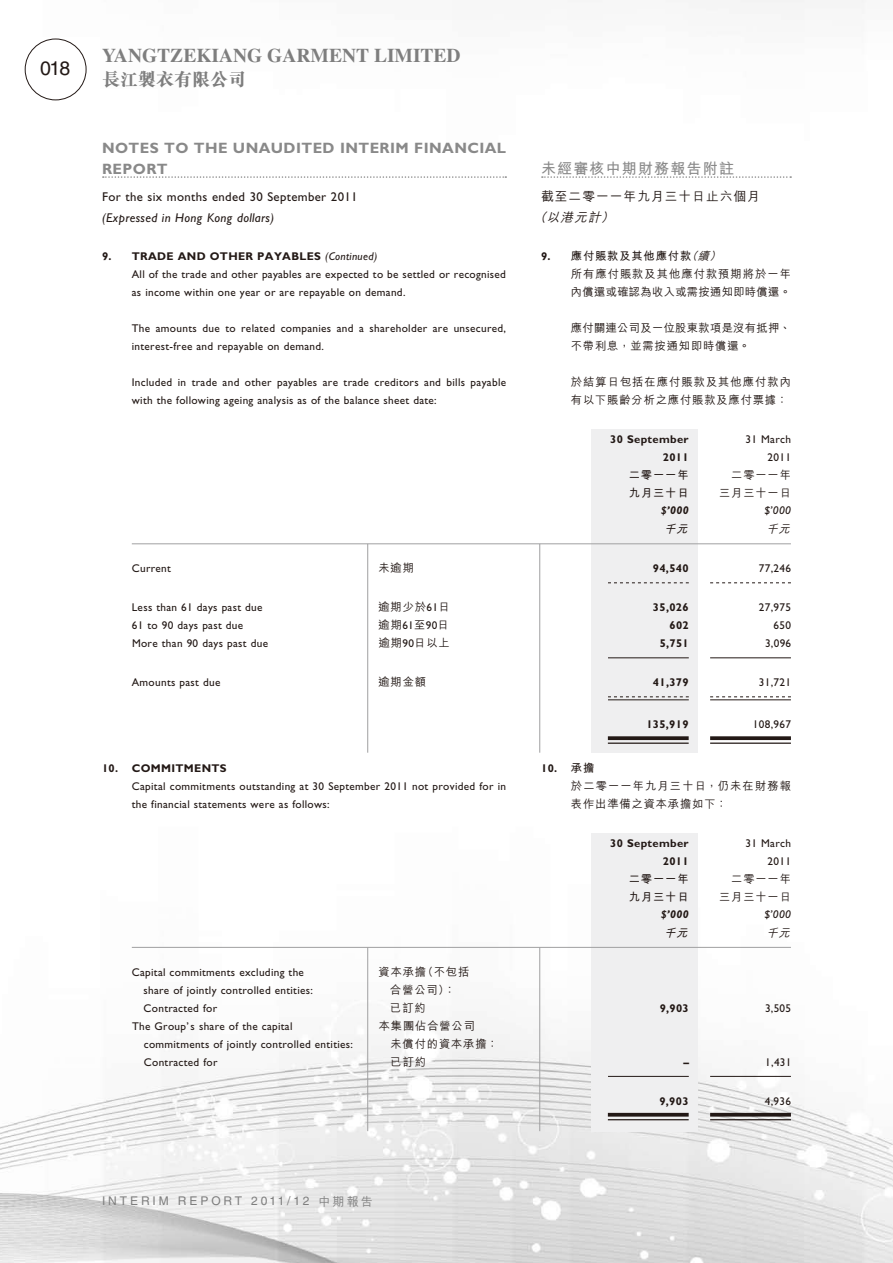
<style>
.page{position:relative;width:893px;height:1263px;background:#fff}
.page>*{position:absolute;margin:0;border:0;box-sizing:border-box;transform-origin:0 0}
.t1{font:700 19.5px "Times LT Std";color:#7e7e7e}
.t2{font:19.5px "Helvetica LT Std";color:#231916}
.t3{font:800 18px "M Sung HK";color:#7e7e7e}
.t4{font:700 15px/21px "Gill Sans Std";letter-spacing:.025em;color:#898989}
.t5{font:700 15px "M Hei HK";letter-spacing:.08em;color:#898989}
.t6{font:12.75px "Gill Sans Std";letter-spacing:.03em;color:#231916}
.t7{font:italic 12.75px "Gill Sans Std";letter-spacing:.03em;color:#231916}
.t8{font:500 12.75px "M Hei HK";letter-spacing:.08em;color:#231916}
.t9{font:italic 500 12.75px "M Hei HK";color:#231916}
.t10{font:12px "Helvetica LT Std";letter-spacing:.24em;color:#7e7e7e}
.t11{font:11.25px/18px "Gill Sans Std";letter-spacing:.03em;color:#231916}
.t12{font:500 11.25px/18px "M Hei HK";letter-spacing:.08em;color:#231916}
.t13{font:700 11.25px "Gill Sans Std";letter-spacing:.03em;color:#231916}
.t14{font:500 11.25px/18px "M Hei HK";letter-spacing:.06em;color:#231916}
.t15{font:500 11.25px/18px "M Hei HK";letter-spacing:.03em;color:#231916}
.t16{font:500 11.25px/18px "M Hei HK";letter-spacing:.1em;color:#231916}
.t17{font:700 11.25px "M Hei HK";letter-spacing:.08em;color:#231916}
.t18{font:italic 700 11.25px "Gill Sans Std";letter-spacing:.03em;color:#231916}
.t19{font:italic 11.25px "Gill Sans Std";letter-spacing:.03em;color:#231916}
.t20{font:italic 700 11.25px "M Hei HK";color:#231916}
.t21{font:italic 500 11.25px "M Hei HK";color:#231916}
.s1{font-weight:700}
.s2{font-style:italic}
.s3{font-family:"Gill Sans Std";font-weight:700}
.s4{font-family:"Gill Sans Std";font-weight:400}
.s5{font-family:"M Hei HK"}
.s6{font-family:"M Hei HK";font-weight:500}
</style>
<div class="page">
<img style="left:0;top:0;width:893px;height:1263px">
<div style="left:25px;top:39px;width:61px;height:61px;border:1px solid #231916;border-radius:50%"></div>
<svg style="left:103px;top:176px;width:403px;height:2px"></svg>
<div style="left:591px;top:429px;width:106px;height:324px;background:#efeff0"></div>
<hr style="left:132px;top:543px;width:659px;height:1px;background:#a0a0a1">
<svg style="left:608px;top:582px;width:81px;height:1px"></svg>
<svg style="left:710px;top:582px;width:81px;height:1px"></svg>
<hr style="left:608px;top:657px;width:81px;height:1px;background:#231916">
<hr style="left:710px;top:657px;width:81px;height:1px;background:#231916">
<svg style="left:608px;top:696px;width:81px;height:1px"></svg>
<svg style="left:710px;top:696px;width:81px;height:1px"></svg>
<hr style="left:608px;top:699px;width:81px;height:1px;background:#231916">
<hr style="left:710px;top:699px;width:81px;height:1px;background:#231916">
<svg style="left:608px;top:736px;width:81px;height:4px"></svg>
<hr style="left:608px;top:742px;width:81px;height:2px;background:#231916">
<svg style="left:710px;top:736px;width:81px;height:4px"></svg>
<hr style="left:710px;top:742px;width:81px;height:2px;background:#231916">
<div style="left:591px;top:833px;width:106px;height:298px;background:#efeff0"></div>
<hr style="left:132px;top:947px;width:659px;height:1px;background:#a0a0a1">
<hr style="left:608px;top:1076px;width:81px;height:1px;background:#231916">
<hr style="left:710px;top:1076px;width:81px;height:1px;background:#231916">
<hr style="left:608px;top:1113px;width:81px;height:3px;background:#231916">
<hr style="left:608px;top:1119px;width:81px;height:1px;background:#231916">
<hr style="left:710px;top:1113px;width:81px;height:3px;background:#231916">
<hr style="left:710px;top:1119px;width:81px;height:1px;background:#231916">
<hr style="left:367px;top:544px;width:1px;height:209px;background:#a0a0a1">
<hr style="left:539px;top:544px;width:1px;height:209px;background:#a0a0a1">
<hr style="left:367px;top:947px;width:1px;height:184px;background:#a0a0a1">
<hr style="left:539px;top:947px;width:1px;height:184px;background:#a0a0a1">
<svg style="left:542px;top:176px;width:249px;height:2px"></svg>
<h1 class="t2" style="left:40px;top:57px;width:32px">018</h1>
<h1 class="t1" style="left:102px;top:44px;width:360px">YANGTZEKIANG GARMENT LIMITED</h1>
<h2 class="t3" style="left:102px;top:67px;width:145px">長江製衣有限公司</h2>
<h3 class="t4" style="left:102px;top:137px;width:406px">NOTES TO THE UNAUDITED INTERIM FINANCIAL<br>REPORT</h3>
<p class="t6" style="left:102px;top:190px;width:257px">For the six months ended 30 September 2011</p>
<p class="t7" style="left:102px;top:211px;width:174px">(Expressed in Hong Kong dollars)</p>
<p class="t11" style="left:132px;top:247px;width:375px;text-indent:-30px"><span class="s1">9. TRADE AND OTHER PAYABLES</span> <span class="s2">(Continued)<br></span>All of the trade and other payables are expected to be settled or recognised as income within one year or are repayable on demand.</p>
<p class="t11" style="left:132px;top:319px;width:376px">The amounts due to related companies and a shareholder are unsecured, interest-free and repayable on demand.</p>
<p class="t11" style="left:132px;top:373px;width:376px">Included in trade and other payables are trade creditors and bills payable with the following ageing analysis as of the balance sheet date:</p>
<h3 class="t5" style="left:541px;top:158px;width:194px">未經審核中期財務報告附註</h3>
<p class="t8" style="left:541px;top:188px;width:220px">截至二零一一年九月三十日止六個月</p>
<p class="t9" style="left:533px;top:209px;width:86px">（以港元計）</p>
<p class="t14" style="left:571px;top:246px;width:222px;text-indent:-30px"><span class="s3">9.</span> <span class="s1">應付賬款及其他應付款</span><span class="s2">（續）<br></span>所有應付賬款及其他應付款預期將於一年內償還或確認為收入或需按通知即時償還。</p>
<p class="t15" style="left:571px;top:318px;width:222px">應付關連公司及一位股東款項是沒有抵押、不帶利息，並需按通知即時償還。</p>
<p class="t12" style="left:571px;top:372px;width:222px">於結算日包括在應付賬款及其他應付款內有以下賬齡分析之應付賬款及應付票據：</p>
<p class="t13" style="left:610px;top:433px;width:80px">30 September</p>
<p class="t11" style="left:745px;top:430px;width:47px">31 March</p>
<p class="t13" style="left:663px;top:451px;width:27px">2011</p>
<p class="t11" style="left:767px;top:448px;width:25px">2011</p>
<p class="t17" style="left:629px;top:467px;width:61px">二零一一年</p>
<p class="t12" style="left:731px;top:465px;width:61px">二零一一年</p>
<p class="t17" style="left:629px;top:485px;width:61px">九月三十日</p>
<p class="t12" style="left:719px;top:483px;width:73px">三月三十一日</p>
<p class="t18" style="left:661px;top:504px;width:29px">$’000</p>
<p class="t19" style="left:764px;top:504px;width:28px">$’000</p>
<p class="t20" style="left:664px;top:521px;width:29px">千元</p>
<p class="t21" style="left:766px;top:521px;width:29px">千元</p>
<p class="t11" style="left:132px;top:559px;width:41px">Current</p>
<p class="t12" style="left:378px;top:558px;width:37px">未逾期</p>
<p class="t13" style="left:653px;top:562px;width:37px">94,540</p>
<p class="t11" style="left:759px;top:559px;width:34px">77,246</p>
<p class="t11" style="left:132px;top:598px;width:132px">Less than 61 days past due</p>
<p class="t12" style="left:379px;top:597px;width:73px">逾期少於<span class="s4">61</span>日</p>
<p class="t13" style="left:653px;top:601px;width:37px">35,026</p>
<p class="t11" style="left:759px;top:598px;width:34px">27,975</p>
<p class="t11" style="left:132px;top:616px;width:113px">61 to 90 days past due</p>
<p class="t12" style="left:379px;top:615px;width:72px">逾期<span class="s4">61</span>至<span class="s4">90</span>日</p>
<p class="t13" style="left:669px;top:619px;width:21px">602</p>
<p class="t11" style="left:774px;top:616px;width:19px">650</p>
<p class="t11" style="left:132px;top:634px;width:138px">More than 90 days past due</p>
<p class="t12" style="left:379px;top:633px;width:73px">逾期<span class="s4">90</span>日以上</p>
<p class="t13" style="left:660px;top:637px;width:31px">5,751</p>
<p class="t11" style="left:765px;top:634px;width:28px">3,096</p>
<p class="t11" style="left:132px;top:673px;width:90px">Amounts past due</p>
<p class="t12" style="left:378px;top:672px;width:49px">逾期金額</p>
<p class="t13" style="left:653px;top:676px;width:37px">41,379</p>
<p class="t11" style="left:759px;top:673px;width:34px">31,721</p>
<p class="t13" style="left:646px;top:718px;width:44px">135,919</p>
<p class="t11" style="left:753px;top:715px;width:40px">108,967</p>
<p class="t13" style="left:102px;top:761px;width:126px">10. COMMITMENTS</p>
<p class="t11" style="left:132px;top:777px;width:376px">Capital commitments outstanding at 30 September 2011 not provided for in the financial statements were as follows:</p>
<p class="t13" style="left:610px;top:836px;width:80px">30 September</p>
<p class="t11" style="left:745px;top:834px;width:47px">31 March</p>
<p class="t13" style="left:663px;top:854px;width:27px">2011</p>
<p class="t11" style="left:767px;top:852px;width:25px">2011</p>
<p class="t17" style="left:629px;top:870px;width:61px">二零一一年</p>
<p class="t12" style="left:731px;top:869px;width:61px">二零一一年</p>
<p class="t17" style="left:629px;top:888px;width:61px">九月三十日</p>
<p class="t12" style="left:719px;top:887px;width:73px">三月三十一日</p>
<p class="t18" style="left:661px;top:908px;width:29px">$’000</p>
<p class="t19" style="left:764px;top:908px;width:28px">$’000</p>
<p class="t20" style="left:664px;top:924px;width:29px">千元</p>
<p class="t21" style="left:766px;top:924px;width:29px">千元</p>
<p class="t11" style="left:132px;top:963px;width:174px">Capital commitments excluding the</p>
<p class="t12" style="left:379px;top:962px;width:92px">資本承擔（不包括</p>
<p class="t11" style="left:143px;top:981px;width:171px">share of jointly controlled entities:</p>
<p class="t12" style="left:390px;top:980px;width:67px">合營公司）：</p>
<p class="t11" style="left:144px;top:999px;width:75px">Contracted for</p>
<p class="t12" style="left:390px;top:998px;width:37px">已訂約</p>
<p class="t13" style="left:660px;top:1001px;width:31px">9,903</p>
<p class="t11" style="left:765px;top:999px;width:28px">3,505</p>
<p class="t11" style="left:132px;top:1017px;width:162px">The Group’s share of the capital</p>
<p class="t12" style="left:379px;top:1016px;width:98px">本集團佔合營公司</p>
<p class="t11" style="left:144px;top:1035px;width:211px">commitments of jointly controlled entities:</p>
<p class="t12" style="left:390px;top:1034px;width:109px">未償付的資本承擔：</p>
<p class="t11" style="left:144px;top:1053px;width:75px">Contracted for</p>
<p class="t12" style="left:391px;top:1052px;width:37px">已訂約</p>
<p class="t13" style="left:683px;top:1055px;width:7px">–</p>
<p class="t11" style="left:765px;top:1053px;width:28px">1,431</p>
<p class="t13" style="left:659px;top:1094px;width:31px">9,903</p>
<p class="t11" style="left:765px;top:1092px;width:28px">4,936</p>
<p class="t13" style="left:541px;top:761px;width:55px">10. <span class="s5">承擔</span></p>
<p class="t16" style="left:571px;top:776px;width:222px">於二零一一年九月三十日，仍未在財務報表作出準備之資本承擔如下：</p>
<p class="t10" style="left:102px;top:1194px;width:272px">INTERIM REPORT 2011/12 <span class="s6">中期報告</span></p>
</div>
